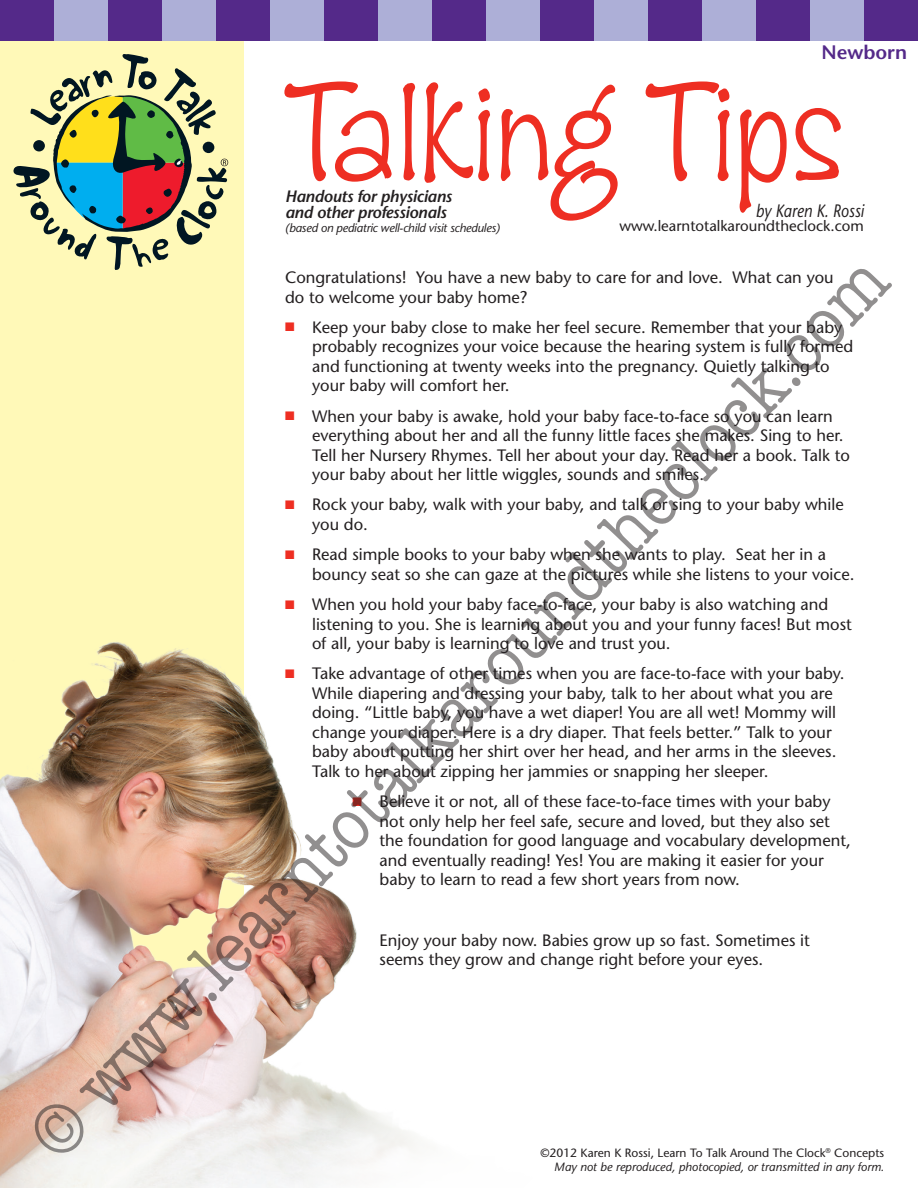
<style>
.page{position:relative;width:918px;height:1188px;background:#fff}
.page>*{position:absolute;margin:0;border:0;box-sizing:border-box;transform-origin:0 0}
.t1{font:143.4px "Zipty Do";color:#ee2e22}
.t2{font:71.55px "American Typewriter";color:#231f20;scale:.9 1}
.t3{font:600 19.5px "Stone Sans";color:#542989}
.t4{font:italic 18px "Stone Sans";color:#231f20;scale:.84 1}
.t5{font:16.5px/19.5px "Stone Sans";color:#231f20}
.t6{font:italic 600 16.5px/16.5px "Stone Sans";letter-spacing:-.02em;color:#231f20}
.t7{font:15px "Stone Sans";color:#231f20}
.t8{font:italic 12px "Stone Sans";color:#231f20}
.t9{font:12px "Stone Sans";color:#231f20}
.t10{font:italic 12px "Stone Sans";letter-spacing:-.02em;color:#231f20}
</style>
<div class="page">
<div style="left:0;top:28px;width:244px;height:1160px;background:#fff9b8"></div>
<div style="left:54px;top:0;width:54px;height:40px;background:#adafd7"></div>
<div style="left:162px;top:0;width:54px;height:40px;background:#adafd7"></div>
<div style="left:270px;top:0;width:54px;height:40px;background:#adafd7"></div>
<div style="left:378px;top:0;width:54px;height:40px;background:#adafd7"></div>
<div style="left:486px;top:0;width:54px;height:40px;background:#adafd7"></div>
<div style="left:594px;top:0;width:54px;height:40px;background:#adafd7"></div>
<div style="left:702px;top:0;width:54px;height:40px;background:#adafd7"></div>
<div style="left:810px;top:0;width:54px;height:40px;background:#adafd7"></div>
<div style="left:0;top:0;width:54px;height:40px;background:#542989"></div>
<div style="left:108px;top:0;width:54px;height:40px;background:#542989"></div>
<div style="left:216px;top:0;width:54px;height:40px;background:#542989"></div>
<div style="left:324px;top:0;width:54px;height:40px;background:#542989"></div>
<div style="left:432px;top:0;width:54px;height:40px;background:#542989"></div>
<div style="left:540px;top:0;width:54px;height:40px;background:#542989"></div>
<div style="left:648px;top:0;width:54px;height:40px;background:#542989"></div>
<div style="left:756px;top:0;width:54px;height:40px;background:#542989"></div>
<div style="left:864px;top:0;width:54px;height:40px;background:#542989"></div>
<svg style="left:14px;top:54px;width:214px;height:216px"></svg>
<img style="left:0;top:642px;width:357px;height:546px">
<div style="left:295px;top:1055px;width:319px;height:133px;background:#fff"></div>
<svg style="left:286px;top:669px;width:8px;height:9px"></svg>
<svg style="left:353px;top:797px;width:4px;height:9px"></svg>
<p class="t3" style="left:822px;top:40px;width:87px">Newborn</p>
<h1 class="t1" style="left:285px;top:48px;width:560px">Talking Tips</h1>
<p class="t6" style="left:285px;top:187px;width:168px">Handouts for physicians and other professionals</p>
<p class="t10" style="left:285px;top:220px;width:216px">(based on pediatric well-child visit schedules)</p>
<p class="t5" style="left:285px;top:267px;width:550px">Congratulations! You have a new baby to care for and love. What can you do to welcome your baby home?</p>
<p class="t5" style="left:312px;top:317px;width:543px">Keep your baby close to make her feel secure. Remember that your baby probably recognizes your voice because the hearing system is fully formed and functioning at twenty weeks into the pregnancy. Quietly talking to your baby will comfort her.</p>
<p class="t5" style="left:312px;top:406px;width:539px">When your baby is awake, hold your baby face-to-face so you can learn everything about her and all the funny little faces she makes. Sing to her.<br>Tell her Nursery Rhymes. Tell her about your day. Read her a book. Talk to your baby about her little wiggles, sounds and smiles.</p>
<p class="t5" style="left:312px;top:495px;width:533px">Rock your baby, walk with your baby, and talk or sing to your baby while you do.</p>
<p class="t5" style="left:312px;top:545px;width:544px">Read simple books to your baby when she wants to play. Seat her in a bouncy seat so she can gaze at the pictures while she listens to your voice.</p>
<p class="t5" style="left:312px;top:594px;width:541px">When you hold your baby face-to-face, your baby is also watching and listening to you. She is learning about you and your funny faces! But most of all, your baby is learning to love and trust you.</p>
<p class="t5" style="left:312px;top:664px;width:534px">Take advantage of other times when you are face-to-face with your baby.<br>While diapering and dressing your baby, talk to her about what you are doing. “Little baby, you have a wet diaper! You are all wet! Mommy will change your diaper. Here is a dry diaper. That feels better.” Talk to your baby about putting her shirt over her head, and her arms in the sleeves.<br>Talk to her about zipping her jammies or snapping her sleeper.</p>
<p class="t5" style="left:380px;top:792px;width:473px">Believe it or not, all of these face-to-face times with your baby not only help her feel safe, secure and loved, but they also set the foundation for good language and vocabulary development, and eventually reading! Yes! You are making it easier for your baby to learn to read a few short years from now.</p>
<p class="t4" style="left:756px;top:199px;width:130px">by Karen K. Rossi</p>
<p class="t7" style="left:620px;top:217px;width:246px">www.learntotalkaroundtheclock.com</p>
<h2 class="t2" style="left:9px;top:1115px;width:1347px;rotate:-46deg">© www.learntotalkaroundtheclock.com</h2>
<p class="t8" style="left:554px;top:1159px;width:332px">May not be reproduced, photocopied, or transmitted in any form.</p>
<p class="t5" style="left:380px;top:930px;width:432px">Enjoy your baby now. Babies grow up so fast. Sometimes it seems they grow and change right before your eyes.</p>
<p class="t9" style="left:540px;top:1145px;width:345px">©2012 Karen K Rossi, Learn To Talk Around The Clock<sup>®</sup> Concepts</p>
</div>
